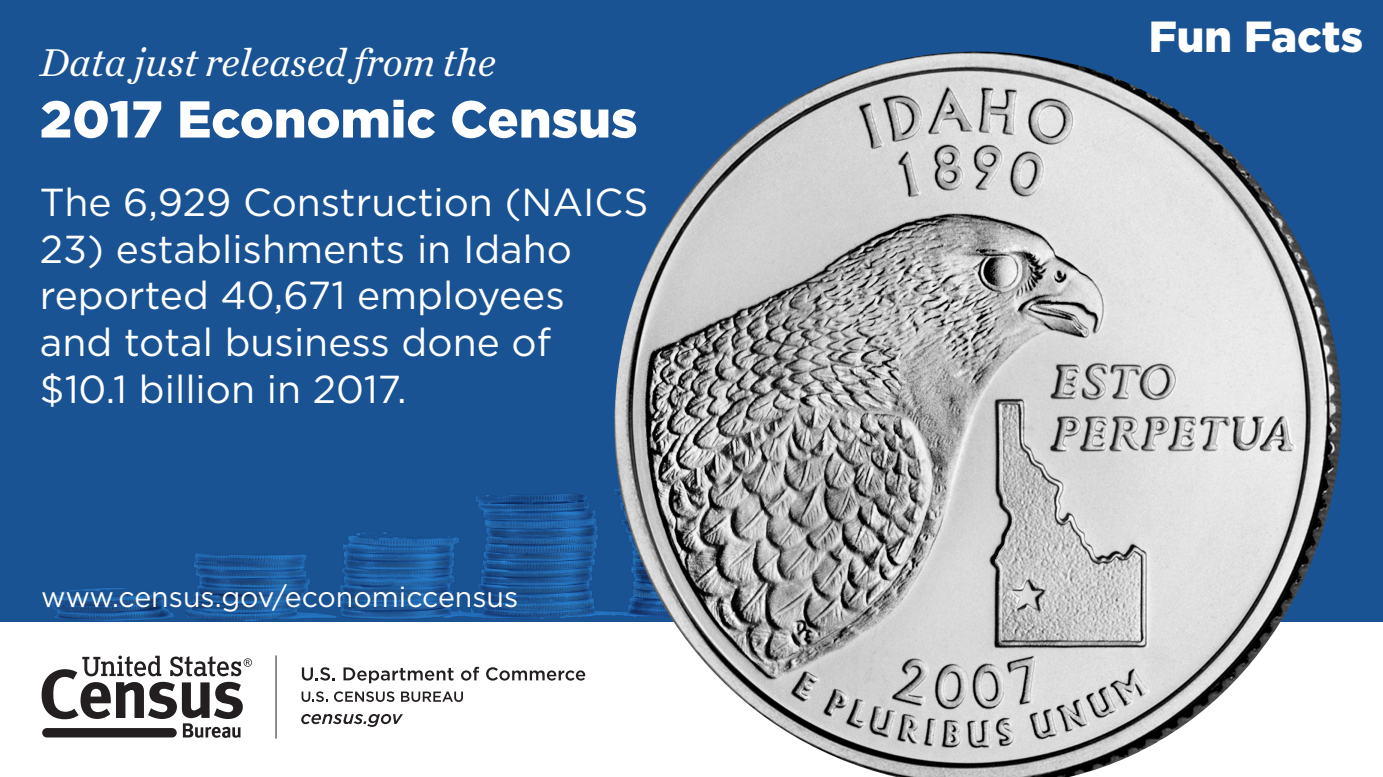
<style>
.page{position:relative;width:1383px;height:777px;background:#fff}
.page>*{position:absolute;margin:0;border:0;box-sizing:border-box;transform-origin:0 0}
.t1{font:900 51.75px "Gotham";color:#fff}
.t2{font:900 43.5px "Gotham";color:#fff}
.t3{font:italic 40.65px "Chronicle Text G1";color:#fff}
.t4{font:39px/46.8px "Gotham";color:#fff}
.t5{font:28.5px "Gotham";color:#fff}
</style>
<div class="page">
<div style="left:0;top:0;width:1383px;height:631px;background:#1a5393"></div>
<img style="left:51px;top:493px;width:558px;height:128px">
<div style="left:0;top:622px;width:1383px;height:155px;background:#fff"></div>
<svg style="left:302px;top:667px;width:33px;height:14px"></svg>
<svg style="left:344px;top:667px;width:110px;height:16px"></svg>
<svg style="left:461px;top:667px;width:18px;height:14px"></svg>
<svg style="left:486px;top:667px;width:99px;height:14px"></svg>
<svg style="left:302px;top:691px;width:26px;height:11px"></svg>
<svg style="left:334px;top:691px;width:60px;height:11px"></svg>
<svg style="left:401px;top:691px;width:62px;height:11px"></svg>
<svg style="left:301px;top:714px;width:102px;height:13px"></svg>
<hr style="left:276px;top:655px;width:1px;height:84px;background:#231f20">
<svg style="left:42px;top:656px;width:210px;height:82px"></svg>
<img style="left:609px;top:52px;width:732px;height:725px">
<p class="t3" style="left:40px;top:31px;width:457px">Data just released from the</p>
<h1 class="t1" style="left:40px;top:84px;width:599px">2017 Economic Census</h1>
<p class="t4" style="left:40px;top:178px;width:610px">The 6,929 Construction (NAICS</p>
<p class="t4" style="left:40px;top:225px;width:534px">23) establishments in Idaho reported 40,671 employees and total business done of $10.1 billion in 2017.</p>
<p class="t5" style="left:41px;top:578px;width:479px">www.census.gov/economiccensus</p>
<p class="t2" style="left:1149px;top:6px;width:216px">Fun Facts</p>
</div>
